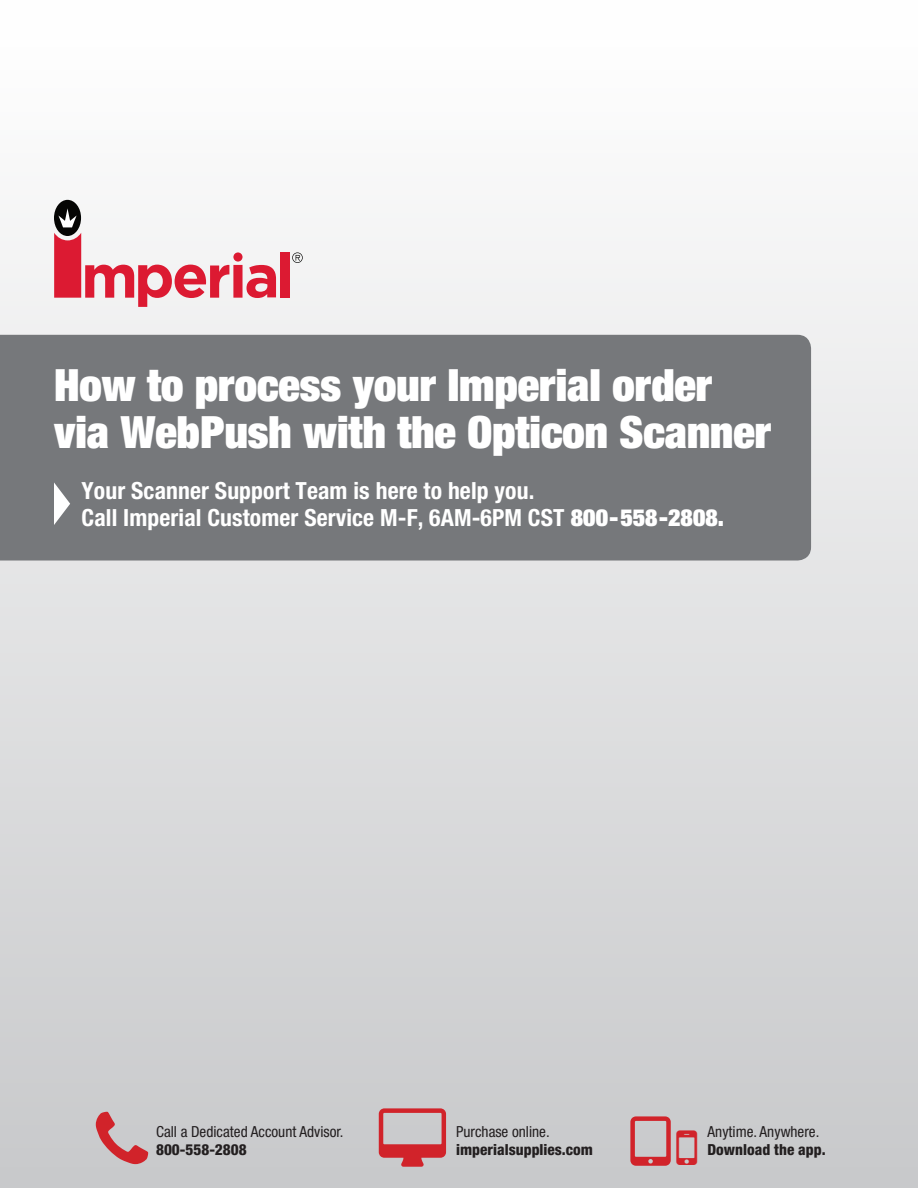
<style>
.page{position:relative;width:918px;height:1188px;background:#fff}
.page>*{position:absolute;margin:0;border:0;box-sizing:border-box;transform-origin:0 0}
.t1{font:900 condensed 44.55px/47px "Helvetica Neue LT Std";color:#fff}
.t2{font:700 condensed 23.7px "Helvetica Neue LT Std";letter-spacing:.005em;color:#fff}
.t3{font:condensed 15.3px/18.3px "Helvetica Neue LT Std";color:#231f20}
.t4{font:800 condensed 15.3px "Helvetica Neue LT Std";color:#231f20}
.s1{font-weight:900}
.s2{font-weight:800}
</style>
<div class="page">
<div style="left:0;top:0;width:918px;height:1188px;background:linear-gradient(to bottom,#fff,#c8c9cb)"></div>
<div style="left:0;top:335px;width:811px;height:226px;background:#76787b"></div>
<div style="left:233px;top:265px;width:10px;height:33px;background:#dc1a32"></div>
<svg style="left:292px;top:252px;width:11px;height:11px"></svg>
<div style="left:280px;top:252px;width:9px;height:46px;background:#dc1a32"></div>
<div style="left:54px;top:200px;width:27px;height:36px;background:#050504;border-radius:50%"></div>
<svg style="left:58px;top:208px;width:19px;height:19px"></svg>
<svg style="left:233px;top:252px;width:10px;height:10px"></svg>
<svg style="left:54px;top:233px;width:175px;height:74px"></svg>
<svg style="left:247px;top:265px;width:29px;height:33px"></svg>
<svg style="left:54px;top:482px;width:16px;height:43px"></svg>
<div style="left:96px;top:1111px;width:52px;height:53px;background:#cacbcd"></div>
<div style="left:379px;top:1108px;width:67px;height:59px;background:#cacbcd"></div>
<div style="left:630px;top:1116px;width:67px;height:50px;background:#cacbcd"></div>
<p class="t1" style="left:54px;top:360px;width:719px">How to process your Imperial order via WebPush with the Opticon Scanner</p>
<p class="t2" style="left:82px;top:477px;width:454px">Your Scanner Support Team is here to help you.</p>
<p class="t2" style="left:82px;top:504px;width:644px">Call Imperial Customer Service M-F, 6AM-6PM CST <span class="s1">800-558-2808.</span></p>
<p class="t3" style="left:156px;top:1122px;width:189px">Call a Dedicated Account Advisor.<br><span class="s2">800-558-2808</span></p>
<p class="t3" style="left:456px;top:1122px;width:95px">Purchase online.</p>
<p class="t4" style="left:456px;top:1140px;width:138px">imperialsupplies.com</p>
<p class="t3" style="left:708px;top:1122px;width:113px">Anytime. Anywhere.</p>
<p class="t4" style="left:708px;top:1140px;width:120px">Download the app.</p>
</div>
